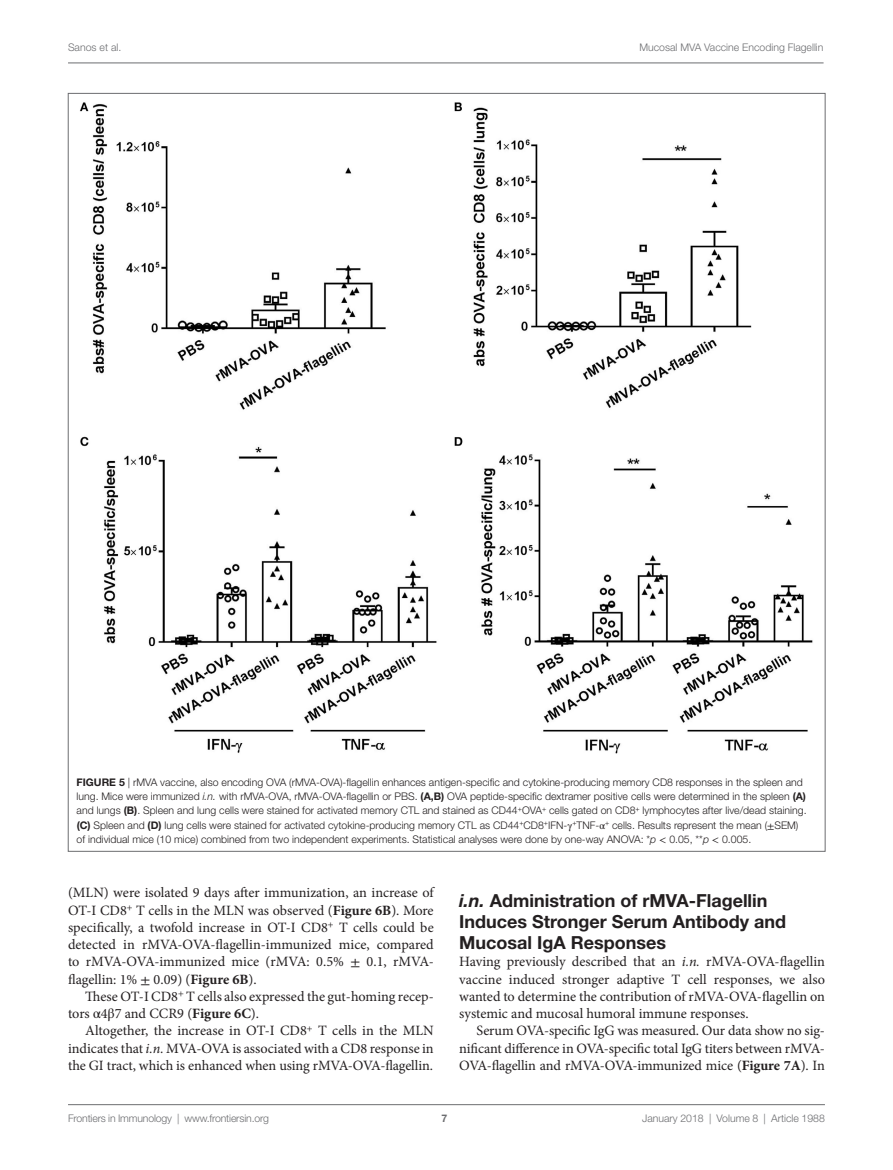
<style>
.page{position:relative;width:893px;height:1170px;background:#fff}
.page>*{position:absolute;margin:0;border:0;box-sizing:border-box;transform-origin:0 0}
.t1{font:700 18px/21px "Helvetica Neue LT Std";color:#231f20}
.t2{font:14.25px/17.2px "Minion Pro";letter-spacing:-.005em;color:#231f20;text-align:justify}
.t3{font:300 10.5px/14.2px "Helvetica Neue LT Std";color:#231f20}
.t4{font:300 10.5px "Helvetica Neue LT Std";color:#6c6d70}
.t5{font:700 10.5px "Helvetica Neue LT Std";color:#6c6d70}
.s1{font-weight:700}
.s2{font-style:italic}
.s3{font-family:"STIX General";font-weight:400}
.s4{font-family:"STIX General"}
</style>
<div class="page">
<img style="left:80px;top:102px;width:733px;height:652px">
<hr style="left:68px;top:1104px;width:757px;height:1px;background:#6c6d70">
<hr style="left:68px;top:63px;width:756px;height:1px;background:#6c6d70">
<p class="t4" style="left:68px;top:41px;width:55px">Sanos et al.</p>
<p class="t4" style="left:639px;top:41px;width:186px">Mucosal MVA Vaccine Encoding Flagellin</p>
<p class="t3" style="left:77px;top:774px;width:731px"><span class="s1">Figure 5</span> | rMVA vaccine, also encoding OVA (rMVA-OVA)-flagellin enhances antigen-specific and cytokine-producing memory CD8 responses in the spleen and lung. Mice were immunized <span class="s2">i.n.</span> with rMVA-OVA, rMVA-OVA-flagellin or PBS. <span class="s1">(A,B)</span> OVA peptide-specific dextramer positive cells were determined in the spleen <span class="s1">(A) </span>and lungs <span class="s1">(B)</span>. Spleen and lung cells were stained for activated memory CTL and stained as CD44<sup>+</sup>OVA<sup>+</sup> cells gated on CD8<sup>+</sup> lymphocytes after live/dead staining. <span class="s1">(C)</span> Spleen and <span class="s1">(D)</span> lung cells were stained for activated cytokine-producing memory CTL as CD44<sup>+</sup>CD8<sup>+</sup>IFN-<span class="s3">γ</span><sup>+</sup>TNF-<span class="s3">α</span><sup>+</sup> cells. Results represent the mean (<span class="s3">±</span>SEM) of individual mice (10 mice) combined from two independent experiments. Statistical analyses were done by one-way ANOVA: *<span class="s2">p</span> <span class="s3">&lt;</span> 0.05, **<span class="s2">p</span> <span class="s3">&lt;</span> 0.005.</p>
<p class="t2" style="left:68px;top:884px;width:367px">(MLN) were isolated 9 days after immunization, an increase of OT-I CD8<sup>+</sup> T cells in the MLN was observed (<span class="s1">Figure 6B</span>). More specifically, a twofold increase in OT-I CD8<sup>+</sup> T cells could be detected in rMVA-OVA-flagellin-immunized mice, compared to rMVA-OVA-immunized mice (rMVA: 0.5% <span class="s4">±</span> 0.1, rMVA&shy;flagellin: 1% <span class="s4">±</span> 0.09) (<span class="s1">Figure 6B</span>).</p>
<p class="t2" style="left:68px;top:987px;width:367px;text-indent:17px">These OT-I CD8<sup>+</sup> T cells also expressed the gut-homing recep&shy;tors <span class="s4">α</span>4<span class="s4">β</span>7 and CCR9 (<span class="s1">Figure 6C</span>).</p>
<p class="t2" style="left:68px;top:1022px;width:367px;text-indent:17px">Altogether, the increase in OT-I CD8<sup>+</sup> T cells in the MLN indicates that <span class="s2">i.n.</span> MVA-OVA is associated with a CD8 response in the GI tract, which is enhanced when using rMVA-OVA-flagellin.</p>
<p class="t1" style="left:459px;top:889px;width:329px"><span class="s2">i.n.</span> Administration of rMVA-Flagellin<br>Induces Stronger Serum Antibody and<br>Mucosal IgA Responses</p>
<p class="t2" style="left:459px;top:953px;width:367px">Having previously described that an <span class="s2">i.n.</span> rMVA-OVA-flagellin vaccine induced stronger adaptive T cell responses, we also wanted to determine the contribution of rMVA-OVA-flagellin on systemic and mucosal humoral immune responses.</p>
<p class="t2" style="left:459px;top:1022px;width:367px;text-indent:17px">Serum OVA-specific IgG was measured. Our data show no sig&shy;nificant difference in OVA-specific total IgG titers between rMVA-OVA-flagellin and rMVA-OVA-immunized mice (<span class="s1">Figure 7A</span>). In</p>
<p class="t4" style="left:68px;top:1111px;width:203px">Frontiers in Immunology | www.frontiersin.org</p>
<p class="t4" style="left:642px;top:1111px;width:184px">January 2018 | Volume 8 | Article 1988</p>
<p class="t5" style="left:441px;top:1111px;width:7px">7</p>
</div>
